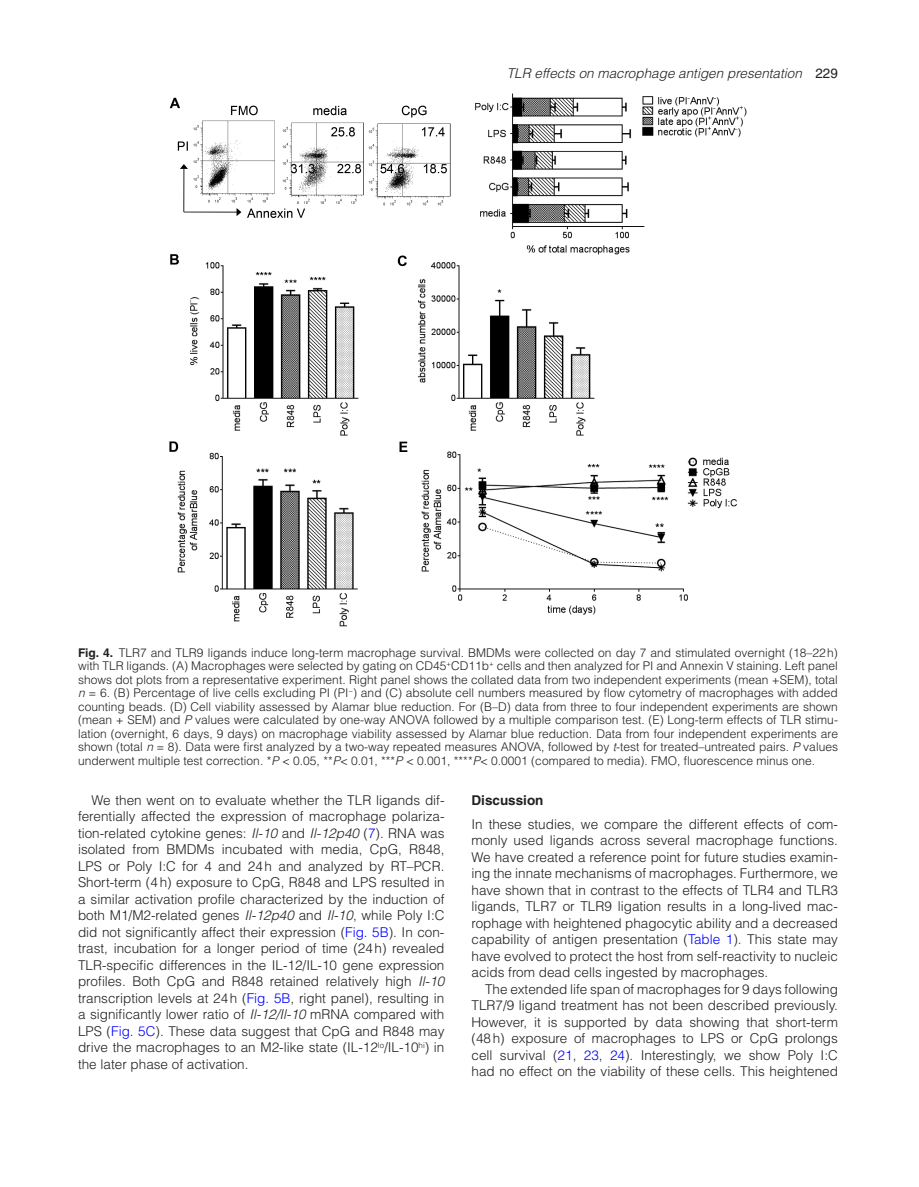
<style>
.page{position:relative;width:919px;height:1187px;background:#fff}
.page>*{position:absolute;margin:0;border:0;box-sizing:border-box;transform-origin:0 0}
.t1{font:300 13.5px/16.5px "Helvetica LT Std";color:#231f20;text-align:justify}
.t2{font:italic 300 13.5px "Helvetica LT Std";color:#231f20}
.t3{font:700 13.5px "Helvetica LT Std";color:#231f20}
.t4{font:300 12px/13.5px "Helvetica LT Std";color:#231f20;text-align:justify}
.s1{font-weight:400;font-style:normal}
.s2{font-weight:700}
.s3{font-style:italic}
.s4{color:#00f}
</style>
<div class="page">
<img style="left:170px;top:94px;width:576px;height:533px">
<p class="t2" style="left:506px;top:65px;width:332px">TLR effects on macrophage antigen presentation <span class="s1">229</span></p>
<p class="t4" style="left:78px;top:645px;width:761px"><span class="s2">Fig. 4.</span> TLR7 and TLR9 ligands induce long-term macrophage survival. BMDMs were collected on day 7 and stimulated overnight (18–22h) with TLR ligands. (A) Macrophages were selected by gating on CD45<sup>+</sup>CD11b<sup>+</sup> cells and then analyzed for PI and Annexin V staining. Left panel shows dot plots from a representative experiment. Right panel shows the collated data from two independent experiments (mean +SEM), total <span class="s3">n</span> = 6. (B) Percentage of live cells excluding PI (PI<sup>−</sup>) and (C) absolute cell numbers measured by flow cytometry of macrophages with added counting beads. (D) Cell viability assessed by Alamar blue reduction. For (B–D) data from three to four independent experiments are shown (mean + SEM) and <span class="s3">P</span> values were calculated by one-way ANOVA followed by a multiple comparison test. (E) Long-term effects of TLR stimu&shy;lation (overnight, 6 days, 9 days) on macrophage viability assessed by Alamar blue reduction. Data from four independent experiments are shown (total <span class="s3">n</span> = 8). Data were first analyzed by a two-way repeated measures ANOVA, followed by <span class="s3">t</span>-test for treated–untreated pairs. <span class="s3">P</span> values underwent multiple test correction. *<span class="s3">P</span> &lt; 0.05, **<span class="s3">P</span>&lt; 0.01, ***<span class="s3">P</span> &lt; 0.001, ****<span class="s3">P</span>&lt; 0.0001 (compared to media). FMO, fluorescence minus one.</p>
<p class="t1" style="left:78px;top:791px;width:368px;text-indent:14px">We then went on to evaluate whether the TLR ligands dif&shy;ferentially affected the expression of macrophage polariza&shy;tion-related cytokine genes: <span class="s3">Il-10</span> and <span class="s3">Il-12p40</span> (<span class="s4">7</span>). RNA was isolated from BMDMs incubated with media, CpG, R848, LPS or Poly I:C for 4 and 24h and analyzed by RT–PCR.<br>Short-term (4h) exposure to CpG, R848 and LPS resulted in a similar activation profile characterized by the induction of both M1/M2-related genes <span class="s3">Il-12p40</span> and <span class="s3">Il-10</span>, while Poly I:C did not significantly affect their expression (<span class="s4">Fig. 5B</span>). In con&shy;trast, incubation for a longer period of time (24h) revealed TLR-specific differences in the IL-12/IL-10 gene expression profiles. Both CpG and R848 retained relatively high <span class="s3">Il-10 </span>transcription levels at 24h (<span class="s4">Fig. 5B</span>, right panel), resulting in a significantly lower ratio of <span class="s3">Il-12/Il-10</span> mRNA compared with LPS (<span class="s4">Fig. 5C</span>). These data suggest that CpG and R848 may drive the macrophages to an M2-like state (IL-12<sup>lo</sup>/IL-10<sup>hi</sup>) in the later phase of activation.</p>
<p class="t3" style="left:471px;top:791px;width:74px">Discussion</p>
<p class="t1" style="left:471px;top:815px;width:368px">In these studies, we compare the different effects of com&shy;monly used ligands across several macrophage functions.<br>We have created a reference point for future studies examin&shy;ing the innate mechanisms of macrophages. Furthermore, we have shown that in contrast to the effects of TLR4 and TLR3 ligands, TLR7 or TLR9 ligation results in a long-lived mac&shy;rophage with heightened phagocytic ability and a decreased capability of antigen presentation (<span class="s4">Table 1</span>). This state may have evolved to protect the host from self-reactivity to nucleic acids from dead cells ingested by macrophages.</p>
<p class="t1" style="left:471px;top:980px;width:368px;text-indent:14px">The extended life span of macrophages for 9 days following TLR7/9 ligand treatment has not been described previously.<br>However, it is supported by data showing that short-term (48h) exposure of macrophages to LPS or CpG prolongs cell survival (<span class="s4">21</span>, <span class="s4">23</span>, <span class="s4">24</span>). Interestingly, we show Poly I:C had no effect on the viability of these cells. This heightened</p>
</div>
